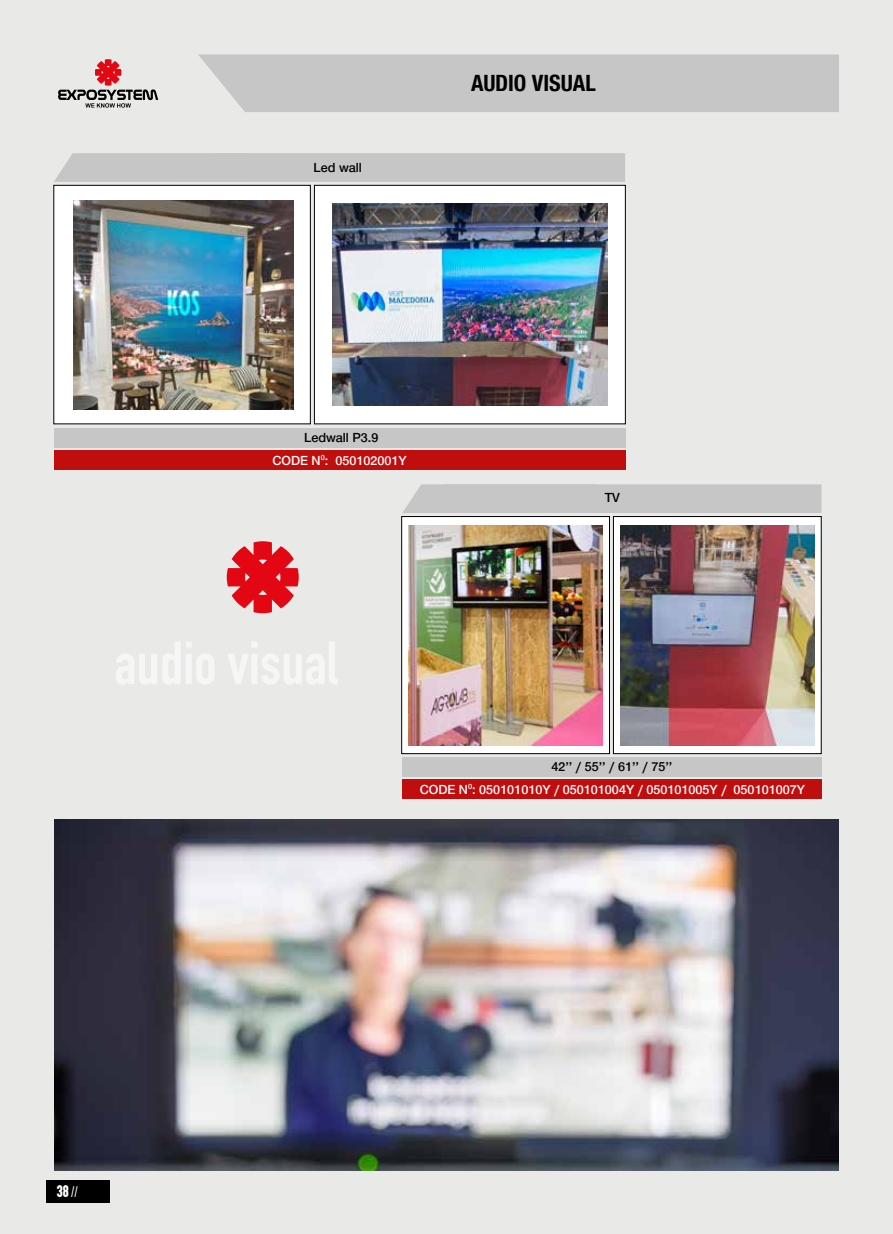
<style>
.page{position:relative;width:893px;height:1234px;background:#fff}
.page>*{position:absolute;margin:0;border:0;box-sizing:border-box;transform-origin:0 0}
.t1{font:700 24px "CF Helvetica Cond";color:#000}
.t2{font:700 condensed 16.5px "CF Din";color:#fff}
.t3{font:500 13.5px/22.4px "CF Helvetica";color:#fff;text-align:center}
.t4{font:500 13.5px "CF Helvetica";color:#000}
.s1{font-weight:400;font-size:15px}
.s2{color:#000}
</style>
<div class="page">
<div style="left:0;top:0;width:893px;height:1233px;background:#e9eae8"></div>
<div style="left:46px;top:1179px;width:64px;height:22px;background:#000"></div>
<div style="left:198px;top:54px;width:641px;height:58px;background:#c6c6c6"></div>
<svg style="left:58px;top:59px;width:100px;height:49px"></svg>
<svg style="left:227px;top:541px;width:72px;height:72px"></svg>
<div style="left:53px;top:185px;width:258px;height:239px;background:#fff;border:1px solid #000"></div>
<img style="left:73px;top:200px;width:221px;height:209px">
<div style="left:314px;top:185px;width:312px;height:239px;background:#fff;border:1px solid #000"></div>
<img style="left:333px;top:203px;width:274px;height:202px">
<div style="left:54px;top:428px;width:571px;height:19px;background:#c6c6c6"></div>
<div style="left:54px;top:450px;width:571px;height:20px;background:#c00d0e"></div>
<div style="left:54px;top:153px;width:571px;height:29px;background:#c6c6c6"></div>
<img style="left:54px;top:819px;width:785px;height:350px">
<div style="left:402px;top:779px;width:419px;height:20px;background:#c00d0e"></div>
<div style="left:402px;top:757px;width:419px;height:19px;background:#c6c6c6"></div>
<div style="left:402px;top:484px;width:419px;height:29px;background:#c6c6c6"></div>
<div style="left:613px;top:516px;width:208px;height:237px;background:#fff;border:1px solid #000"></div>
<div style="left:401px;top:516px;width:209px;height:237px;background:#fff;border:1px solid #000"></div>
<img style="left:620px;top:525px;width:194px;height:220px">
<img style="left:408px;top:525px;width:195px;height:220px">
<p class="t2" style="left:57px;top:1182px;width:23px">38 <span class="s1">//</span></p>
<p class="t4" style="left:314px;top:160px;width:50px">Led wall</p>
<h1 class="t1" style="left:471px;top:70px;width:126px">AUDIO VISUAL</h1>
<p class="t3" style="left:272px;top:426px;width:136px"><span class="s2">Ledwall P3.9<br></span>CODE N<sup>0</sup>: 050102001Υ</p>
<p class="t4" style="left:605px;top:490px;width:17px">TV</p>
<p class="t4" style="left:551px;top:759px;width:123px">42’’ / 55’’ / 61’’ / 75’’</p>
<p class="t3" style="left:420px;top:778px;width:387px">CODE N<sup>0</sup>: 050101010Υ / 050101004Υ / 050101005Υ / 050101007Υ</p>
</div>
